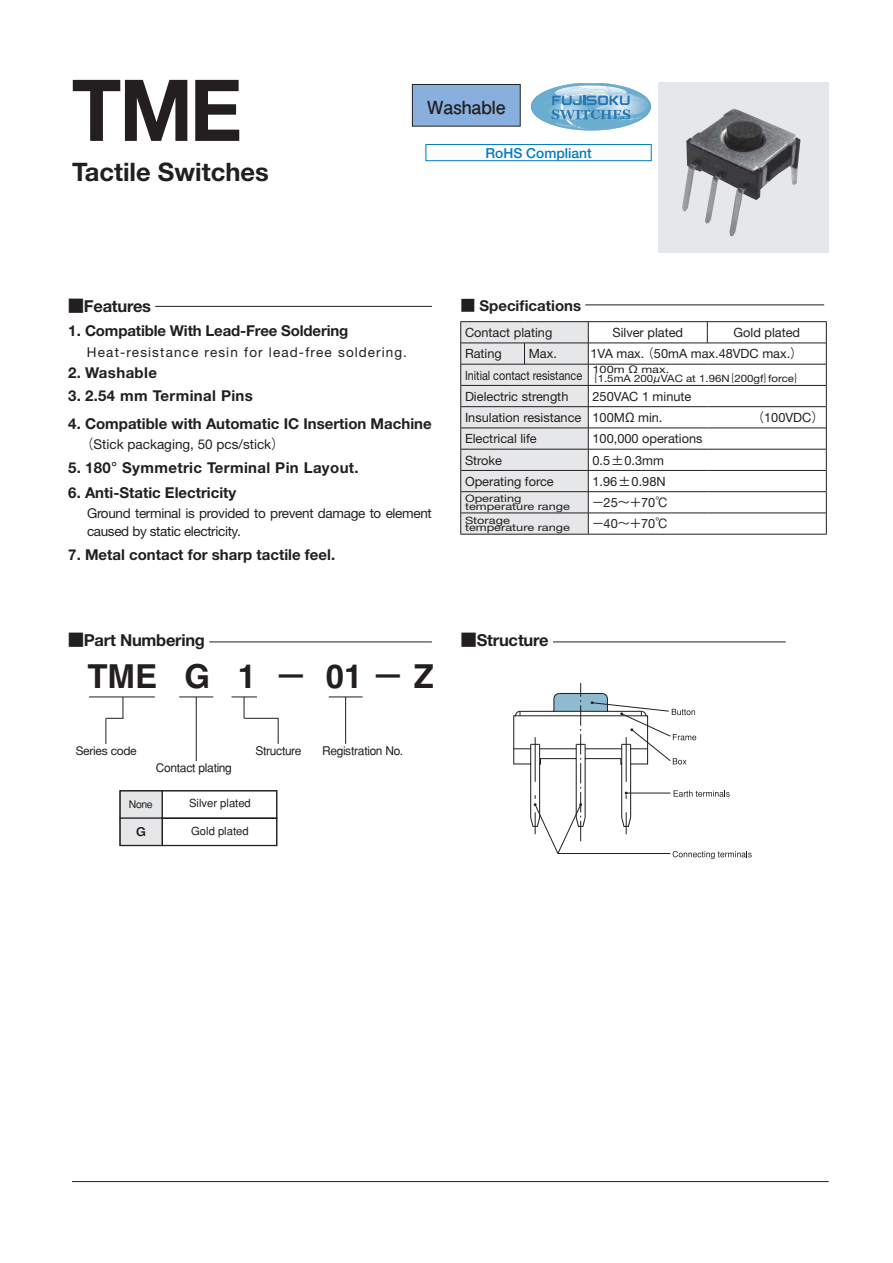
<style>
.page{position:relative;width:893px;height:1263px;background:#fff}
.page>*{position:absolute;margin:0;border:0;box-sizing:border-box;transform-origin:0 0}
.t1{font:700 85.5px "Helvetica Neue";color:#231f20;scale:.95 1}
.t2{font:700 33px "Helvetica";color:#231f20}
.t3{font:700 25.5px "Helvetica Neue";color:#231f20}
.t4{font:18px "Futo Go B101 Pr 6 N Bold 90 msp RKSJ H";letter-spacing:-.015em;color:#231f20}
.t5{font:700 16.5px "Helvetica Neue";letter-spacing:-.015em;color:#231f20}
.t6{font:700 15px "Helvetica Neue";color:#231f20}
.t7{font:700 15px "Helvetica Neue";letter-spacing:.025em;color:#231f20}
.t8{font:500 13.8px "Helvetica Neue";color:#007bc2}
.t9{font:13.5px/18px "Helvetica Neue";letter-spacing:-.025em;color:#231f20}
.t10{font:13.5px "Helvetica Neue";letter-spacing:.08em;color:#231f20}
.t11{font:13.5px "Helvetica Neue";color:#231f20}
.t12{font:12.75px/21.3px "Helvetica Neue";color:#231f20}
.t13{font:12.75px "Helvetica Neue";color:#231f20;scale:.85 1}
.t14{font:12.75px "Gothic BBB Pr 6 N Medium 90 msp RKSJ H";color:#231f20}
.t15{font:12px "Gothic BBB Medium 90 msp RKSJ H";letter-spacing:-.025em;color:#231f20}
.t16{font:12px "Helvetica Neue";letter-spacing:-.02em;color:#231f20}
.t17{font:12px "Midashi Go Pr 5 MB31 90 msp RKSJ H";color:#231f20}
.t18{font:11.25px "Gothic BBB Medium 90 msp RKSJ H";color:#231f20}
.t19{font:10.5px "Gothic BBB Medium 90 msp RKSJ H";color:#231f20}
.t20{font:10.2px/7.5px "Helvetica Neue";color:#231f20;scale:1.25 1}
.s1{font-family:"Midashi Go Pr 5 MB31 90 msp RKSJ H";font-weight:400}
.s2{font-family:"Gothic BBB Pr 6 N Medium 90 msp RKSJ H"}
.s3{font-family:"Helvetica Neue"}
.s4{font-family:"Futo Go B101 Pr 6 Bold 90 msp RKSJ H";font-weight:400}
</style>
<div class="page">
<div style="left:659px;top:83px;width:170px;height:170px;background:#e6e7e8"></div>
<img style="left:682px;top:108px;width:118px;height:128px">
<hr style="left:155px;top:306px;width:277px;height:1px;background:#231f20">
<hr style="left:585px;top:304px;width:239px;height:1px;background:#231f20">
<hr style="left:461px;top:364px;width:246px;height:1px;background:#231f20">
<hr style="left:707px;top:364px;width:119px;height:1px;background:#231f20">
<hr style="left:461px;top:385px;width:246px;height:1px;background:#231f20">
<hr style="left:707px;top:385px;width:119px;height:1px;background:#231f20">
<hr style="left:461px;top:406px;width:246px;height:1px;background:#231f20">
<hr style="left:707px;top:406px;width:119px;height:1px;background:#231f20">
<hr style="left:461px;top:428px;width:246px;height:1px;background:#231f20">
<hr style="left:707px;top:428px;width:119px;height:1px;background:#231f20">
<hr style="left:461px;top:449px;width:246px;height:1px;background:#231f20">
<hr style="left:707px;top:449px;width:119px;height:1px;background:#231f20">
<hr style="left:461px;top:470px;width:246px;height:1px;background:#231f20">
<hr style="left:707px;top:470px;width:119px;height:1px;background:#231f20">
<hr style="left:461px;top:491px;width:246px;height:1px;background:#231f20">
<hr style="left:707px;top:491px;width:119px;height:1px;background:#231f20">
<hr style="left:461px;top:513px;width:246px;height:1px;background:#231f20">
<hr style="left:707px;top:513px;width:119px;height:1px;background:#231f20">
<hr style="left:588px;top:343px;width:238px;height:1px;background:#231f20">
<svg style="left:707px;top:322px;width:1px;height:21px"></svg>
<hr style="left:460px;top:321px;width:64px;height:1px;background:#231f20">
<hr style="left:524px;top:321px;width:303px;height:1px;background:#231f20">
<svg style="left:460px;top:322px;width:129px;height:212px"></svg>
<svg style="left:826px;top:322px;width:1px;height:212px"></svg>
<hr style="left:460px;top:534px;width:367px;height:1px;background:#231f20">
<hr style="left:72px;top:1181px;width:757px;height:1px;background:#231f20">
<hr style="left:209px;top:642px;width:223px;height:1px;background:#231f20">
<hr style="left:553px;top:642px;width:233px;height:1px;background:#231f20">
<hr style="left:89px;top:697px;width:66px;height:1px;background:#231f20">
<hr style="left:244px;top:718px;width:34px;height:1px;background:#231f20">
<hr style="left:179px;top:697px;width:34px;height:1px;background:#231f20">
<hr style="left:196px;top:697px;width:1px;height:79px;background:#231f20">
<svg style="left:106px;top:697px;width:18px;height:47px"></svg>
<svg style="left:278px;top:718px;width:1px;height:26px"></svg>
<svg style="left:120px;top:790px;width:157px;height:54px"></svg>
<div style="left:120px;top:791px;width:157px;height:55px;border:1px solid #231f20"></div>
<svg style="left:231px;top:697px;width:26px;height:21px"></svg>
<hr style="left:329px;top:697px;width:34px;height:1px;background:#231f20">
<hr style="left:345px;top:697px;width:1px;height:47px;background:#231f20">
<div style="left:149px;top:761px;width:94px;height:27px;background:#fff"></div>
<svg style="left:513px;top:683px;width:239px;height:176px"></svg>
<div style="left:426px;top:144px;width:225px;height:17px;border:1px solid #007bc2"></div>
<div style="left:412px;top:84px;width:108px;height:42px;background:#88afdd"></div>
<div style="left:412px;top:84px;width:109px;height:43px;border:1px solid #231f20"></div>
<svg style="left:531px;top:83px;width:120px;height:48px"></svg>
<h1 class="t1" style="left:72px;top:80px;width:181px">TME</h1>
<h3 class="t3" style="left:72px;top:163px;width:198px">Tactile Switches</h3>
<h3 class="t4" style="left:427px;top:100px;width:81px">Washable</h3>
<p class="t8" style="left:485px;top:148px;width:108px">RoHS Compliant</p>
<p class="t5" style="left:68px;top:300px;width:85px"><span class="s1">■</span>Features</p>
<p class="t6" style="left:68px;top:326px;width:282px">1. Compatible With Lead-Free Soldering</p>
<p class="t10" style="left:87px;top:348px;width:321px">Heat-resistance resin for lead-free soldering.</p>
<p class="t7" style="left:68px;top:367px;width:91px">2. Washable</p>
<p class="t7" style="left:68px;top:391px;width:186px">3. 2.54 mm Terminal Pins</p>
<p class="t6" style="left:68px;top:418px;width:365px">4. Compatible with Automatic IC Insertion Machine</p>
<p class="t11" style="left:80px;top:439px;width:206px"><span class="s2">（</span>Stick packaging, 50 pcs/stick<span class="s2">）</span></p>
<p class="t7" style="left:68px;top:462px;width:292px">5. 180<span class="s1">°</span>Symmetric Terminal Pin Layout.</p>
<p class="t6" style="left:68px;top:487px;width:170px">6. Anti-Static Electricity</p>
<p class="t9" style="left:87px;top:506px;width:346px">Ground terminal is provided to prevent damage to element caused by static electricity.</p>
<p class="t6" style="left:68px;top:549px;width:269px">7. Metal contact for sharp tactile feel.</p>
<p class="t6" style="left:460px;top:300px;width:122px"><span class="s1">■</span> Speci-cations</p>
<p class="t12" style="left:465px;top:323px;width:89px">Contact plating</p>
<p class="t12" style="left:612px;top:323px;width:72px">Silver plated</p>
<p class="t12" style="left:733px;top:323px;width:68px">Gold plated</p>
<p class="t12" style="left:465px;top:345px;width:38px">Rating</p>
<p class="t12" style="left:529px;top:345px;width:30px">Max.</p>
<p class="t12" style="left:590px;top:345px;width:214px">1VA max. <span class="s2">（</span>50mA max.48VDC max.<span class="s2">）</span></p>
<p class="t13" style="left:465px;top:371px;width:139px">Initial contact resistance</p>
<p class="t20" style="left:584px;top:366px;width:179px;line-height:9px;text-indent:8px">100m <span class="s2">Ω</span> max.<br><span class="s2">｛</span>1.5mA 200<span class="s2">μ</span>VAC at 1.96N<span class="s2">｛</span>200gf<span class="s2">｝</span>force<span class="s2">｝</span></p>
<p class="t12" style="left:465px;top:387px;width:105px">Dielectric strength</p>
<p class="t12" style="left:465px;top:387px;width:228px;text-indent:128px">250VAC 1 minute<br>Insulation resistance 100M<span class="s2">Ω</span> min.</p>
<p class="t12" style="left:751px;top:408px;width:74px"><span class="s2">（</span>100VDC<span class="s2">）</span></p>
<p class="t12" style="left:465px;top:430px;width:73px">Electrical life</p>
<p class="t12" style="left:592px;top:430px;width:112px">100,000 operations</p>
<p class="t12" style="left:465px;top:451px;width:39px">Stroke</p>
<p class="t12" style="left:592px;top:451px;width:73px">0.5<span class="s2">±</span>0.3mm</p>
<p class="t12" style="left:465px;top:472px;width:90px">Operating force</p>
<p class="t12" style="left:592px;top:472px;width:75px">1.96<span class="s2">±</span>0.98N</p>
<p class="t20" style="left:465px;top:496px;width:86px">Operating temperature range</p>
<p class="t14" style="left:592px;top:498px;width:78px">－<span class="s3">25</span>～＋<span class="s3">70</span>℃</p>
<p class="t20" style="left:465px;top:517px;width:86px">Storage temperature range</p>
<p class="t14" style="left:592px;top:519px;width:78px">－<span class="s3">40</span>～＋<span class="s3">70</span>℃</p>
<p class="t5" style="left:68px;top:634px;width:139px"><span class="s1">■</span>Part Numbering</p>
<p class="t5" style="left:460px;top:634px;width:89px"><span class="s1">■</span>Structure</p>
<h2 class="t2" style="left:87px;top:664px;width:348px">TME G 1 <span class="s4">－</span> 01 <span class="s4">－</span> Z</h2>
<p class="t16" style="left:76px;top:747px;width:63px">Series code</p>
<p class="t15" style="left:255px;top:746px;width:48px">Structure</p>
<p class="t15" style="left:322px;top:746px;width:83px">Registration No.</p>
<p class="t15" style="left:156px;top:763px;width:78px">Contact plating</p>
<p class="t18" style="left:189px;top:799px;width:63px">Silver plated</p>
<p class="t18" style="left:191px;top:826px;width:59px">Gold plated</p>
<p class="t19" style="left:129px;top:800px;width:26px">None</p>
<p class="t17" style="left:136px;top:827px;width:11px">G</p>
</div>
